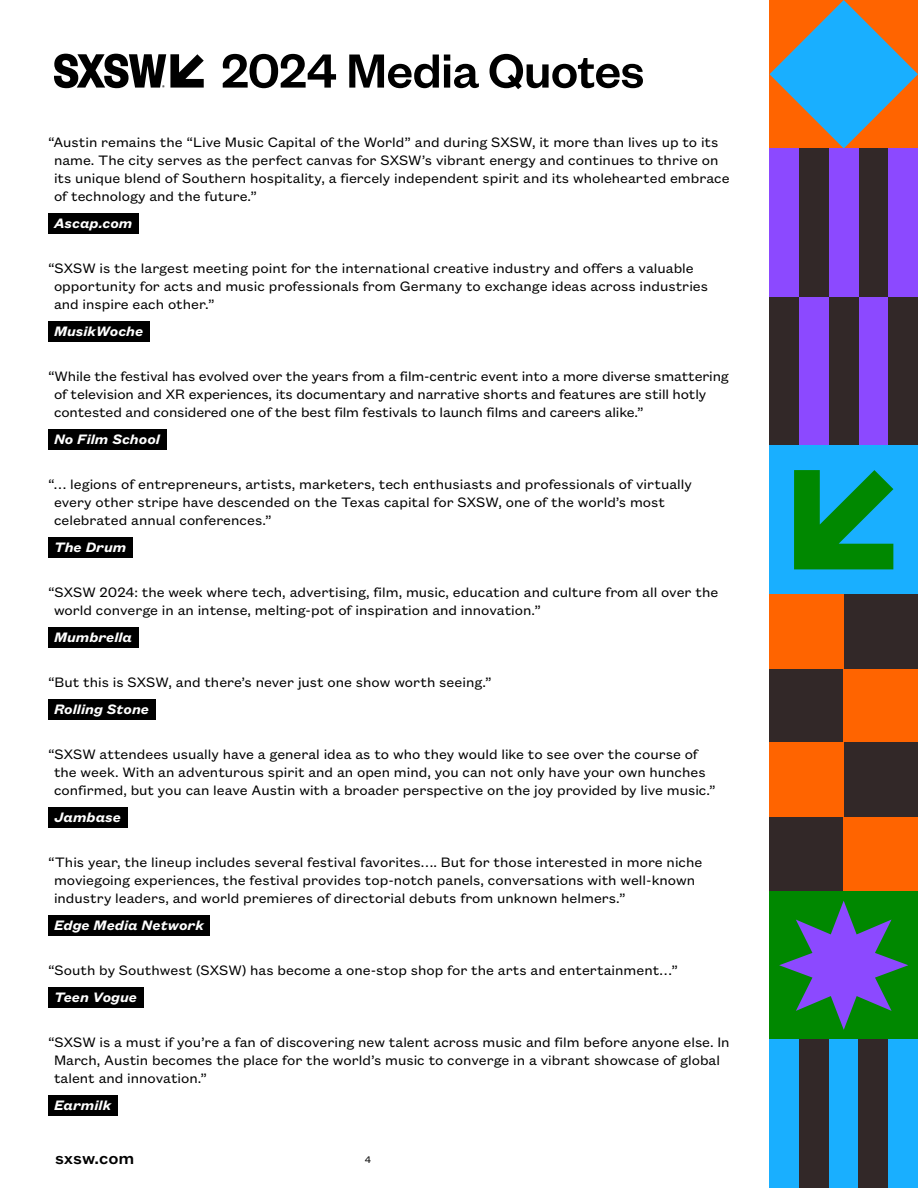
<style>
.page{position:relative;width:918px;height:1188px;background:#fff}
.page>*{position:absolute;margin:0;border:0;box-sizing:border-box;transform-origin:0 0}
.t1{font:500 52.5px "Founders Grotesk";letter-spacing:-.005em;color:#000}
.t2{font:500 18px "Founders Grotesk Text";letter-spacing:-.005em;color:#000}
.t3{font:15px/18px "Founders Grotesk Text";color:#000}
.t4{font:italic 600 15px "Founders Grotesk Text";color:#fff}
.t5{font:10.5px "Founders Grotesk Text";color:#000}
</style>
<div class="page">
<svg style="left:54px;top:54px;width:150px;height:34px"></svg>
<div style="left:48px;top:213px;width:90px;height:21px;background:#000"></div>
<div style="left:48px;top:321px;width:101px;height:21px;background:#000"></div>
<div style="left:48px;top:429px;width:118px;height:21px;background:#000"></div>
<div style="left:48px;top:537px;width:84px;height:21px;background:#000"></div>
<div style="left:48px;top:627px;width:90px;height:21px;background:#000"></div>
<div style="left:48px;top:699px;width:107px;height:21px;background:#000"></div>
<div style="left:48px;top:807px;width:79px;height:21px;background:#000"></div>
<div style="left:48px;top:915px;width:162px;height:21px;background:#000"></div>
<div style="left:48px;top:987px;width:95px;height:21px;background:#000"></div>
<div style="left:48px;top:1095px;width:69px;height:21px;background:#000"></div>
<div style="left:770px;top:668px;width:74px;height:74px;background:#322828"></div>
<div style="left:844px;top:668px;width:74px;height:74px;background:#ff6400"></div>
<div style="left:770px;top:817px;width:74px;height:74px;background:#322828"></div>
<div style="left:844px;top:817px;width:74px;height:74px;background:#ff6400"></div>
<div style="left:844px;top:742px;width:74px;height:75px;background:#322828"></div>
<div style="left:770px;top:742px;width:74px;height:75px;background:#ff6400"></div>
<div style="left:844px;top:594px;width:74px;height:74px;background:#322828"></div>
<div style="left:770px;top:594px;width:74px;height:74px;background:#ff6400"></div>
<svg style="left:770px;top:0;width:148px;height:148px;background:#8b8980"></svg>
<div style="left:770px;top:891px;width:148px;height:149px;background:#080"></div>
<svg style="left:779px;top:901px;width:129px;height:129px"></svg>
<div style="left:799px;top:1040px;width:30px;height:148px;background:#322828"></div>
<div style="left:829px;top:1040px;width:30px;height:148px;background:#19afff"></div>
<div style="left:859px;top:1040px;width:29px;height:148px;background:#322828"></div>
<div style="left:888px;top:1040px;width:30px;height:148px;background:#19afff"></div>
<div style="left:770px;top:1040px;width:29px;height:148px;background:#19afff"></div>
<div style="left:859px;top:148px;width:29px;height:149px;background:#322828"></div>
<div style="left:829px;top:148px;width:30px;height:149px;background:#8c49ff"></div>
<div style="left:799px;top:148px;width:30px;height:149px;background:#322828"></div>
<div style="left:770px;top:148px;width:29px;height:149px;background:#8c49ff"></div>
<div style="left:888px;top:148px;width:30px;height:149px;background:#8c49ff"></div>
<div style="left:859px;top:297px;width:29px;height:149px;background:#8c49ff"></div>
<div style="left:829px;top:297px;width:30px;height:149px;background:#322828"></div>
<div style="left:799px;top:297px;width:30px;height:149px;background:#8c49ff"></div>
<div style="left:770px;top:297px;width:29px;height:149px;background:#322828"></div>
<div style="left:888px;top:297px;width:30px;height:149px;background:#322828"></div>
<div style="left:770px;top:446px;width:148px;height:148px;background:#19afff"></div>
<svg style="left:794px;top:470px;width:99px;height:99px"></svg>
<h1 class="t1" style="left:221px;top:38px;width:424px">2024 Media Quotes</h1>
<p class="t3" style="left:54px;top:132px;width:677px;text-indent:-6px">“Austin remains the “Live Music Capital of the World” and during SXSW, it more than lives up to its name. The city serves as the perfect canvas for SXSW’s vibrant energy and continues to thrive on its unique blend of Southern hospitality, a fiercely independent spirit and its wholehearted embrace of technology and the future.”</p>
<p class="t4" style="left:54px;top:212px;width:80px">Ascap.com</p>
<p class="t3" style="left:54px;top:258px;width:656px;text-indent:-6px">“SXSW is the largest meeting point for the international creative industry and offers a valuable opportunity for acts and music professionals from Germany to exchange ideas across industries and inspire each other.”</p>
<p class="t4" style="left:54px;top:320px;width:91px">MusikWoche</p>
<p class="t3" style="left:54px;top:366px;width:677px;text-indent:-6px">“While the festival has evolved over the years from a film-centric event into a more diverse smattering of television and XR experiences, its documentary and narrative shorts and features are still hotly contested and considered one of the best film festivals to launch films and careers alike.”</p>
<p class="t4" style="left:54px;top:428px;width:108px">No Film School</p>
<p class="t3" style="left:54px;top:474px;width:639px;text-indent:-6px">“… legions of entrepreneurs, artists, marketers, tech enthusiasts and professionals of virtually every other stripe have descended on the Texas capital for SXSW, one of the world’s most celebrated annual conferences.”</p>
<p class="t4" style="left:54px;top:536px;width:74px">The Drum</p>
<p class="t3" style="left:54px;top:582px;width:666px;text-indent:-6px">“SXSW 2024: the week where tech, advertising, film, music, education and culture from all over the world converge in an intense, melting-pot of inspiration and innovation.”</p>
<p class="t4" style="left:54px;top:626px;width:80px">Mumbrella</p>
<p class="t3" style="left:48px;top:672px;width:445px">“But this is SXSW, and there’s never just one show worth seeing.”</p>
<p class="t4" style="left:54px;top:698px;width:97px">Rolling Stone</p>
<p class="t3" style="left:54px;top:744px;width:663px;text-indent:-6px">“SXSW attendees usually have a general idea as to who they would like to see over the course of the week. With an adventurous spirit and an open mind, you can not only have your own hunches confirmed, but you can leave Austin with a broader perspective on the joy provided by live music.”</p>
<p class="t4" style="left:54px;top:806px;width:69px">Jambase</p>
<p class="t3" style="left:54px;top:852px;width:650px;text-indent:-6px">“This year, the lineup includes several festival favorites…. But for those interested in more niche moviegoing experiences, the festival provides top-notch panels, conversations with well-known industry leaders, and world premieres of directorial debuts from unknown helmers.”</p>
<p class="t4" style="left:54px;top:914px;width:151px">Edge Media Network</p>
<p class="t3" style="left:48px;top:960px;width:632px">“South by Southwest (SXSW) has become a one-stop shop for the arts and entertainment…”</p>
<p class="t4" style="left:54px;top:986px;width:85px">Teen Vogue</p>
<p class="t3" style="left:54px;top:1032px;width:677px;text-indent:-6px">“SXSW is a must if you’re a fan of discovering new talent across music and film before anyone else. In<br>March, Austin becomes the place for the world’s music to converge in a vibrant showcase of global talent and innovation.”</p>
<p class="t4" style="left:54px;top:1094px;width:59px">Earmilk</p>
<p class="t2" style="left:55px;top:1146px;width:81px">sxsw.com</p>
<p class="t5" style="left:365px;top:1153px;width:8px">4</p>
</div>
